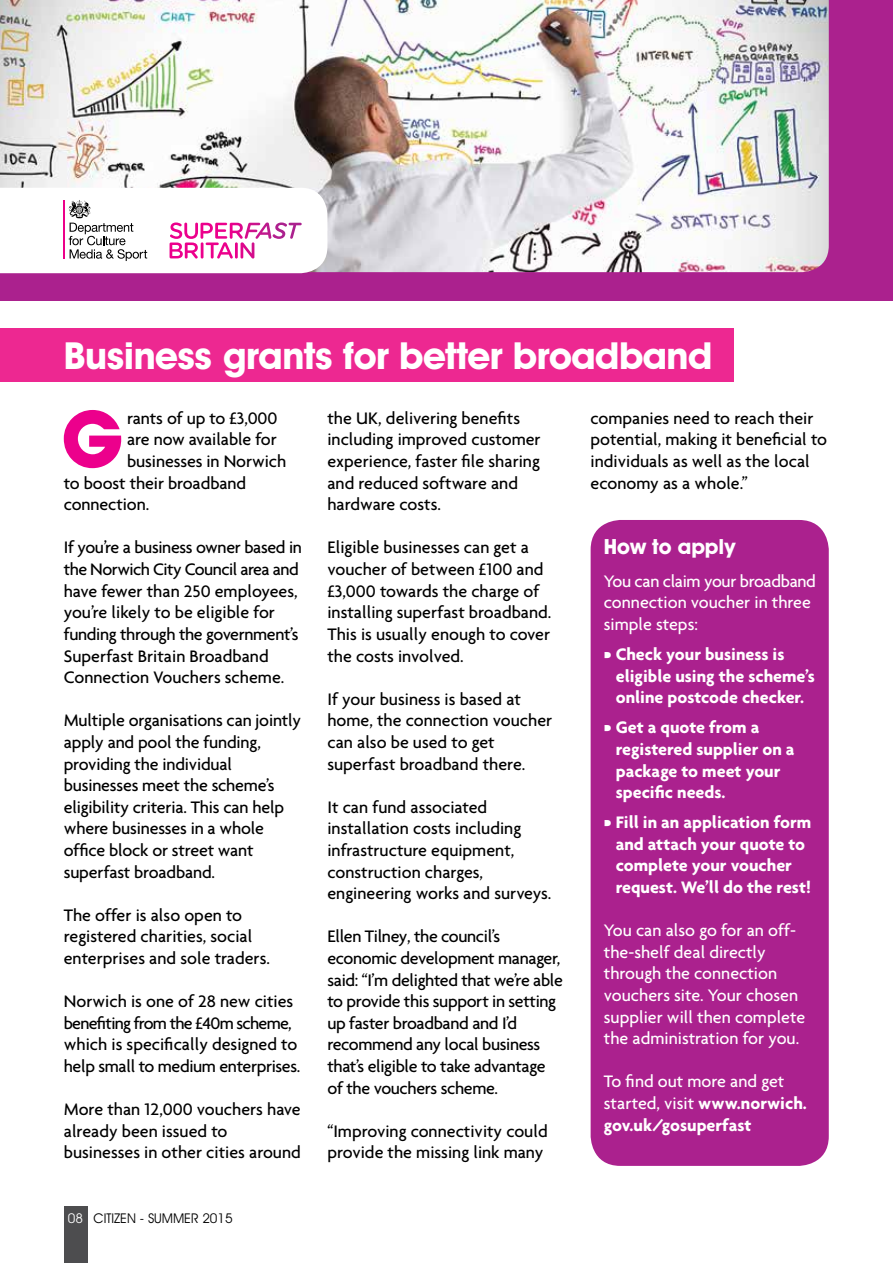
<style>
.page{position:relative;width:893px;height:1263px;background:#fff}
.page>*{position:absolute;margin:0;border:0;box-sizing:border-box;transform-origin:0 0}
.t1{font:700 78.75px "Avant Garde IT Cby BT";color:#ec008c}
.t2{font:700 37.5px "Avant Garde IT Cby BT";letter-spacing:-.015em;color:#fff}
.t3{font:700 21px "Avant Garde IT Cby BT";color:#fff}
.t4{font:500 18px/21.6px "Agenda";color:#000}
.t5{font:500 18px/21.6px "Agenda";letter-spacing:-.02em;color:#000}
.t6{font:500 18px/21.6px "Agenda";color:#fff}
.t7{font:700 18px/21.6px "Agenda";color:#fff}
.t8{font:13.5px "Avant Garde IT Cby BT";color:#000}
.s1{color:#fff}
.s2{font-weight:700}
</style>
<div class="page">
<div style="left:0;top:328px;width:733px;height:54px;background:#ed2891"></div>
<div style="left:0;top:0;width:893px;height:300px;background:#ab218e"></div>
<div style="left:64px;top:1206px;width:23px;height:57px;background:#4d4d4f"></div>
<img style="left:0;top:0;width:829px;height:272px">
<div style="left:591px;top:520px;width:238px;height:646px;background:#ab218e;border-radius:30px"></div>
<svg style="left:0;top:188px;width:327px;height:85px;background:#f6e9f1"></svg>
<h2 class="t2" style="left:64px;top:333px;width:650px">Business grants for better broadband</h2>
<h1 class="t1" style="left:62px;top:391px;width:63px">G</h1>
<p class="t4" style="left:127px;top:407px;width:152px">rants of up to £3,000</p>
<p class="t4" style="left:127px;top:428px;width:151px">are now available for</p>
<p class="t4" style="left:127px;top:450px;width:161px">businesses in Norwich</p>
<p class="t4" style="left:64px;top:472px;width:184px">to boost their broadband</p>
<p class="t4" style="left:64px;top:493px;width:87px">connection.</p>
<p class="t5" style="left:64px;top:536px;width:240px">If you’re a business owner based in the Norwich City Council area and have fewer than 250 employees, you’re likely to be eligible for funding through the government’s<br>Superfast Britain Broadband<br>Connection Vouchers scheme.</p>
<p class="t4" style="left:64px;top:709px;width:239px">Multiple organisations can jointly apply and pool the funding, providing the individual businesses meet the scheme’s eligibility criteria. This can help where businesses in a whole office block or street want superfast broadband.</p>
<p class="t4" style="left:64px;top:904px;width:208px">The offer is also open to registered charities, social enterprises and sole traders.</p>
<p class="t5" style="left:64px;top:990px;width:238px">Norwich is one of 28 new cities benefiting from the £40m scheme, which is specifically designed to help small to medium enterprises.</p>
<p class="t4" style="left:64px;top:1098px;width:239px">More than 12,000 vouchers have already been issued to businesses in other cities around</p>
<p class="t8" style="left:68px;top:1210px;width:166px"><span class="s1">08</span> CITIZEN - SUMMER 2015</p>
<p class="t4" style="left:327px;top:407px;width:215px">the UK, delivering benefits including improved customer experience, faster file sharing and reduced software and hardware costs.</p>
<p class="t4" style="left:327px;top:536px;width:226px">Eligible businesses can get a voucher of between £100 and £3,000 towards the charge of installing superfast broadband.<br>This is usually enough to cover the costs involved.</p>
<p class="t4" style="left:327px;top:688px;width:226px">If your business is based at home, the connection voucher can also be used to get superfast broadband there.</p>
<p class="t4" style="left:327px;top:796px;width:226px">It can fund associated installation costs including infrastructure equipment, construction charges, engineering works and surveys.</p>
<p class="t5" style="left:327px;top:925px;width:237px">Ellen Tilney, the council’s economic development manager, said: “I’m delighted that we’re able to provide this support in setting up faster broadband and I’d recommend any local business that’s eligible to take advantage of the vouchers scheme.</p>
<p class="t4" style="left:327px;top:1120px;width:222px">“Improving connectivity could provide the missing link many</p>
<p class="t4" style="left:591px;top:407px;width:238px">companies need to reach their potential, making it beneficial to individuals as well as the local economy as a whole.”</p>
<p class="t3" style="left:604px;top:533px;width:133px">How to apply</p>
<p class="t6" style="left:604px;top:570px;width:214px">You can claim your broadband connection voucher in three simple steps:</p>
<p class="t7" style="left:616px;top:643px;width:201px;text-indent:-12px">• Check your business is eligible using the scheme’s online postcode checker.</p>
<p class="t7" style="left:616px;top:716px;width:180px;text-indent:-12px">• Get a quote from a registered supplier on a package to meet your specific needs.</p>
<p class="t7" style="left:616px;top:811px;width:197px;text-indent:-12px">• Fill in an application form and attach your quote to complete your voucher request. We’ll do the rest!</p>
<p class="t6" style="left:604px;top:919px;width:203px">You can also go for an off&shy;the-shelf deal directly through the connection vouchers site. Your chosen supplier will then complete the administration for you.</p>
<p class="t6" style="left:604px;top:1070px;width:204px">To find out more and get started, visit <span class="s2">www.norwich. gov.uk/gosuperfast</span></p>
</div>
